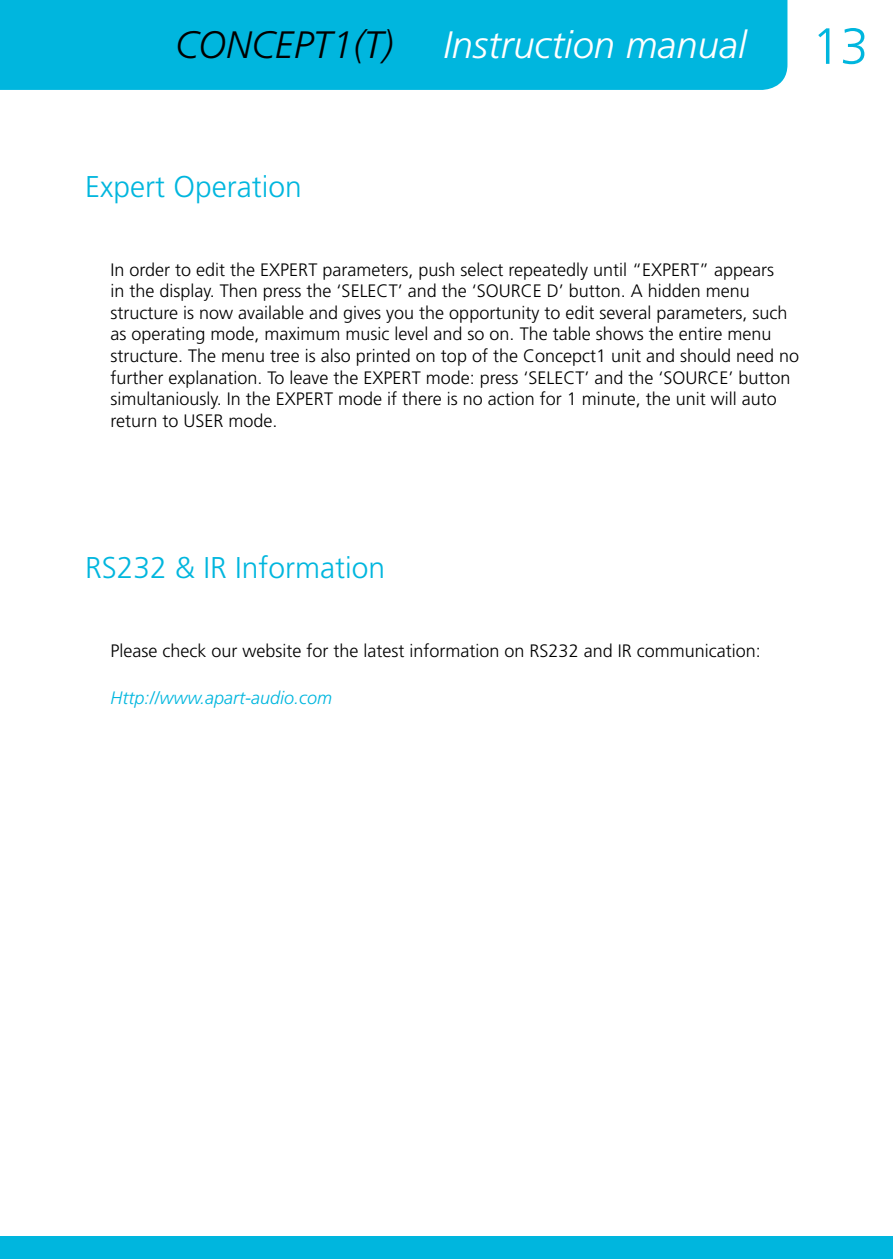
<style>
.page{position:relative;width:893px;height:1259px;background:#fff}
.page>*{position:absolute;margin:0;border:0;box-sizing:border-box;transform-origin:0 0}
.t1{font:300 51px "Frutiger LT Std";color:#00b6de}
.t2{font:italic 300 38.1px "Frutiger LT Std";color:#fff}
.t3{font:italic 300 38.1px "Frutiger LT Std";color:#000}
.t4{font:300 30px "Frutiger LT Std";color:#00b6de}
.t5{font:300 18px/21.6px "Frutiger LT Std";color:#000}
.t6{font:italic 300 18px "Frutiger LT Std";color:#00b6de}
</style>
<div class="page">
<div style="left:0;top:0;width:787px;height:90px;background:#00b6de"></div>
<div style="left:0;top:1236px;width:893px;height:23px;background:#00b6de"></div>
<h2 class="t3" style="left:175px;top:23px;width:220px">CONCEPT1(T)</h2>
<h2 class="t2" style="left:443px;top:23px;width:305px">Instruction manual</h2>
<h1 class="t1" style="left:812px;top:17px;width:58px">13</h1>
<h3 class="t4" style="left:85px;top:170px;width:218px">Expert Operation</h3>
<p class="t5" style="left:111px;top:259px;width:690px">In order to edit the EXPERT parameters, push select repeatedly until “EXPERT” appears<br>in the display. Then press the ‘SELECT’ and the ‘SOURCE D’ button. A hidden menu structure is now available and gives you the opportunity to edit several parameters, such as operating mode, maximum music level and so on. The table shows the entire menu structure. The menu tree is also printed on top of the Concepct1 unit and should need no further explanation. To leave the EXPERT mode: press ‘SELECT’ and the ‘SOURCE’ button simultaniously. In the EXPERT mode if there is no action for 1 minute, the unit will auto return to USER mode.</p>
<h3 class="t4" style="left:85px;top:550px;width:302px">RS232 &amp; IR Information</h3>
<p class="t5" style="left:111px;top:640px;width:652px">Please check our website for the latest information on RS232 and IR communication:</p>
<p class="t6" style="left:111px;top:687px;width:223px">Http://www.apart-audio.com</p>
</div>
